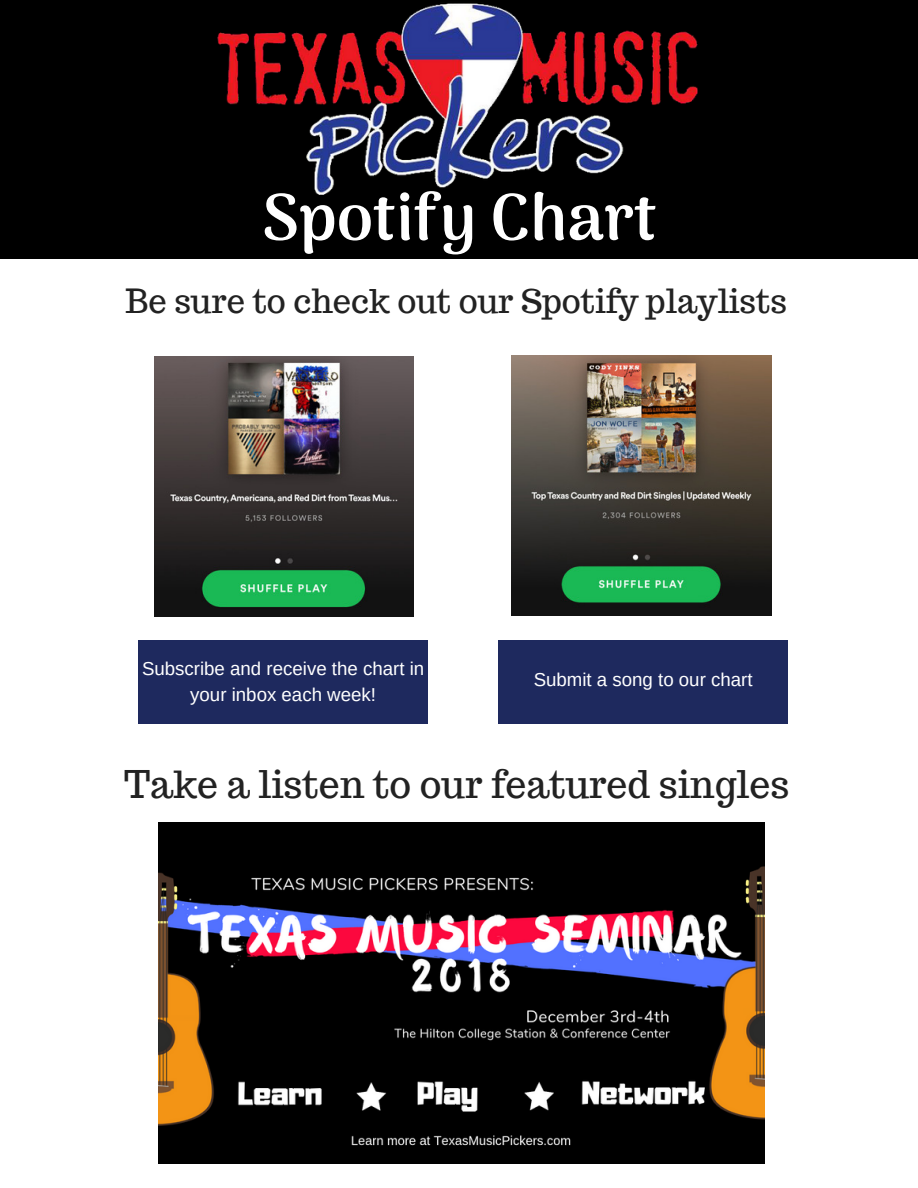
<style>
.page{position:relative;width:918px;height:1188px;background:#fff}
.page>*{position:absolute;margin:0;border:0;box-sizing:border-box;transform-origin:0 0}
.t1{font:800 65.4px "Arima Madurai";color:#fff}
.t2{font:37.35px "Trocchi";color:#222}
.t3{font:32.7px "Trocchi";color:#222}
.t4{font:18.75px/25.8px "Arimo";color:#fff;text-align:center}
</style>
<div class="page">
<div style="left:0;top:0;width:918px;height:259px;background:#000"></div>
<img style="left:217px;top:3px;width:481px;height:192px">
<div style="left:498px;top:640px;width:289px;height:83px;background:#1e295e"></div>
<div style="left:138px;top:640px;width:289px;height:83px;background:#1e295e"></div>
<img style="left:154px;top:357px;width:260px;height:259px">
<img style="left:512px;top:356px;width:260px;height:259px">
<img style="left:159px;top:822px;width:606px;height:341px">
<h1 class="t1" style="left:262px;top:179px;width:396px">Spotify Chart</h1>
<h3 class="t3" style="left:125px;top:279px;width:663px">Be sure to check out our Spotify playlists</h3>
<p class="t4" style="left:142px;top:656px;width:284px">Subscribe and receive the chart in your inbox each week!</p>
<p class="t4" style="left:534px;top:667px;width:220px">Submit a song to our chart</p>
<h2 class="t2" style="left:124px;top:760px;width:667px">Take a listen to our featured singles</h2>
</div>
